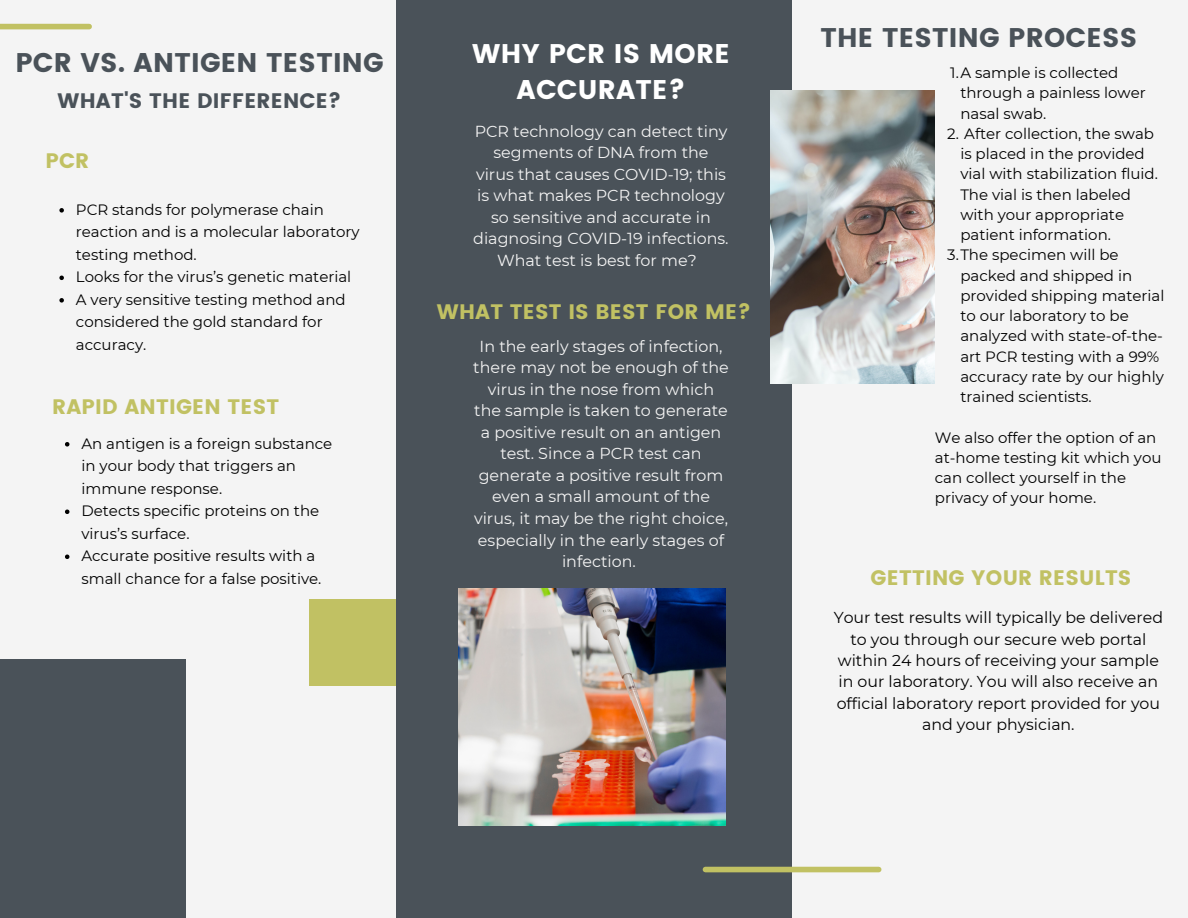
<style>
.page{position:relative;width:1188px;height:918px;background:#f4f4f4}
.page>*{position:absolute;margin:0;border:0;box-sizing:border-box;transform-origin:0 0}
.t1{font:27px "Poppins";letter-spacing:.01em;color:#4a5259}
.t2{font:27px/36px "Poppins";letter-spacing:.01em;color:#fff;text-align:center}
.t3{font:21px "Poppins";letter-spacing:.01em;color:#c1c163}
.t4{font:21px "Poppins";letter-spacing:.01em;color:#4a5259}
.t5{font:15.9px/21.5px "Montserrat";color:#f4f4f4;text-align:center}
.t6{font:15.75px/21.3px "Montserrat";color:#000;text-align:center}
.t7{font:15px/20.2px "Montserrat";color:#000}
</style>
<div class="page">
<div style="left:0;top:659px;width:186px;height:259px;background:#4a5259"></div>
<div style="left:309px;top:599px;width:87px;height:86px;background:#c1c163"></div>
<div style="left:396px;top:0;width:396px;height:918px;background:#4a5259"></div>
<div style="left:0;top:24px;width:89px;height:5px;background:#c1c163"></div>
<div style="left:705px;top:867px;width:174px;height:5px;background:#c1c163"></div>
<img style="left:459px;top:589px;width:266px;height:237px">
<img style="left:770px;top:90px;width:164px;height:294px">
<svg style="left:59px;top:208px;width:5px;height:5px"></svg>
<svg style="left:59px;top:276px;width:5px;height:4px"></svg>
<svg style="left:59px;top:298px;width:5px;height:5px"></svg>
<svg style="left:65px;top:442px;width:4px;height:5px"></svg>
<svg style="left:65px;top:510px;width:4px;height:4px"></svg>
<svg style="left:65px;top:555px;width:4px;height:4px"></svg>
<p class="t1" style="left:15px;top:47px;width:370px">PCR VS. ANTIGEN TESTING</p>
<p class="t4" style="left:58px;top:89px;width:286px">WHAT'S THE DIFFERENCE?</p>
<p class="t3" style="left:45px;top:149px;width:45px">PCR</p>
<p class="t7" style="left:76px;top:198px;width:285px;line-height:22.5px">PCR stands for polymerase chain reaction and is a molecular laboratory testing method.</p>
<p class="t7" style="left:76px;top:267px;width:277px">Looks for the virus’s genetic material</p>
<p class="t7" style="left:76px;top:288px;width:271px;line-height:22.5px">A very sensitive testing method and considered the gold standard for accuracy.</p>
<p class="t3" style="left:52px;top:394px;width:229px">RAPID ANTIGEN TEST</p>
<p class="t7" style="left:81px;top:432px;width:252px;line-height:22.5px">An antigen is a foreign substance in your body that triggers an immune response.</p>
<p class="t7" style="left:81px;top:500px;width:239px;line-height:22.5px">Detects specific proteins on the virus’s surface.</p>
<p class="t7" style="left:81px;top:545px;width:241px;line-height:22.5px">Accurate positive results with a small chance for a false positive.</p>
<p class="t2" style="left:472px;top:36px;width:259px">WHY PCR IS MORE<br>ACCURATE?</p>
<p class="t5" style="left:473px;top:120px;width:257px">PCR technology can detect tiny segments of DNA from the virus that causes COVID-19; this is what makes PCR technology so sensitive and accurate in diagnosing COVID-19 infections.</p>
<p class="t5" style="left:497px;top:249px;width:201px">What test is best for me?</p>
<p class="t3" style="left:437px;top:300px;width:316px">WHAT TEST IS BEST FOR ME?</p>
<p class="t5" style="left:473px;top:335px;width:257px">In the early stages of infection, there may not be enough of the virus in the nose from which the sample is taken to generate a positive result on an antigen test. Since a PCR test can generate a positive result from even a small amount of the virus, it may be the right choice, especially in the early stages of infection.</p>
<p class="t1" style="left:820px;top:22px;width:318px">THE TESTING PROCESS</p>
<p class="t7" style="left:960px;top:63px;width:187px;text-indent:-10px">1.A sample is collected through a painless lower nasal swab.</p>
<p class="t7" style="left:960px;top:123px;width:199px;text-indent:-13px">2. After collection, the swab is placed in the provided vial with stabilization fluid.<br>The vial is then labeled with your appropriate patient information.</p>
<p class="t7" style="left:960px;top:245px;width:206px;text-indent:-13px">3.The specimen will be packed and shipped in provided shipping material to our laboratory to be analyzed with state-of-the&shy;art PCR testing with a 99% accuracy rate by our highly trained scientists.</p>
<p class="t7" style="left:935px;top:427px;width:228px">We also offer the option of an at-home testing kit which you can collect yourself in the privacy of your home.</p>
<p class="t3" style="left:871px;top:565px;width:262px">GETTING YOUR RESULTS</p>
<p class="t6" style="left:834px;top:607px;width:331px">Your test results will typically be delivered to you through our secure web portal within 24 hours of receiving your sample in our laboratory. You will also receive an official laboratory report provided for you and your physician.</p>
</div>
